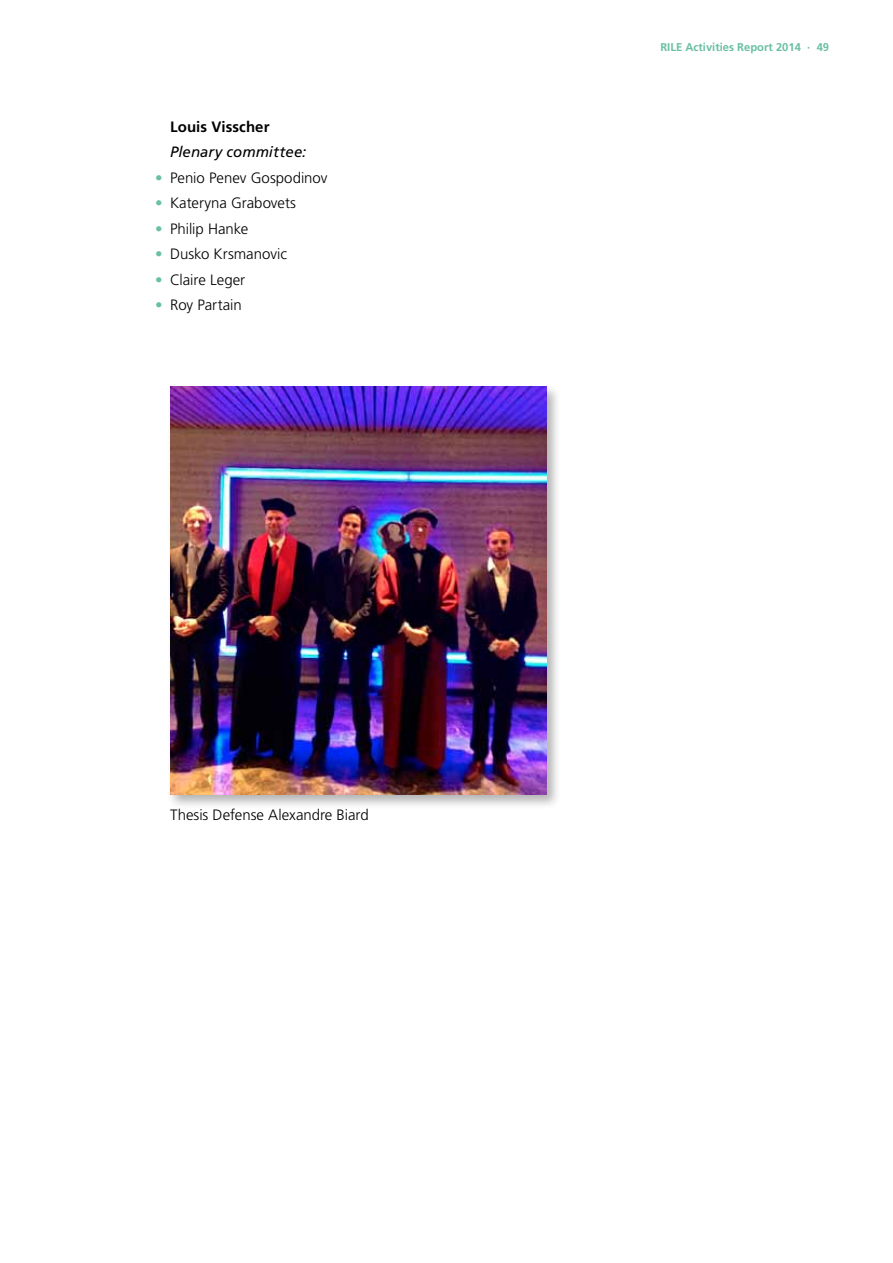
<style>
.page{position:relative;width:893px;height:1263px;background:#fff}
.page>*{position:absolute;margin:0;border:0;box-sizing:border-box;transform-origin:0 0}
.t1{font:300 15px "Frutiger";letter-spacing:-.005em;color:#000}
.t2{font:italic 15px "Frutiger";color:#000}
.t3{font:700 15px "Frutiger";letter-spacing:.005em;color:#000}
.t4{font:700 11.25px "Frutiger";color:#69bfa4}
.s1{color:#69bfa4}
</style>
<div class="page">
<div style="left:167px;top:384px;width:394px;height:426px;background:#000;opacity:.3"></div>
<img style="left:170px;top:387px;width:376px;height:408px">
<p class="t3" style="left:170px;top:118px;width:101px">Louis Visscher</p>
<p class="t2" style="left:170px;top:143px;width:138px">Plenary committee:</p>
<p class="t1" style="left:155px;top:169px;width:174px"><span class="s1">•</span> Penio Penev Gospodinov</p>
<p class="t1" style="left:155px;top:195px;width:142px"><span class="s1">•</span> Kateryna Grabovets</p>
<p class="t1" style="left:155px;top:220px;width:95px"><span class="s1">•</span> Philip Hanke</p>
<p class="t1" style="left:155px;top:246px;width:133px"><span class="s1">•</span> Dusko Krsmanovic</p>
<p class="t1" style="left:155px;top:271px;width:92px"><span class="s1">•</span> Claire Leger</p>
<p class="t1" style="left:155px;top:297px;width:88px"><span class="s1">•</span> Roy Partain</p>
<p class="t1" style="left:170px;top:807px;width:200px">Thesis Defense Alexandre Biard</p>
<p class="t4" style="left:660px;top:41px;width:170px">RILE Activities Report 2014 · 49</p>
</div>
